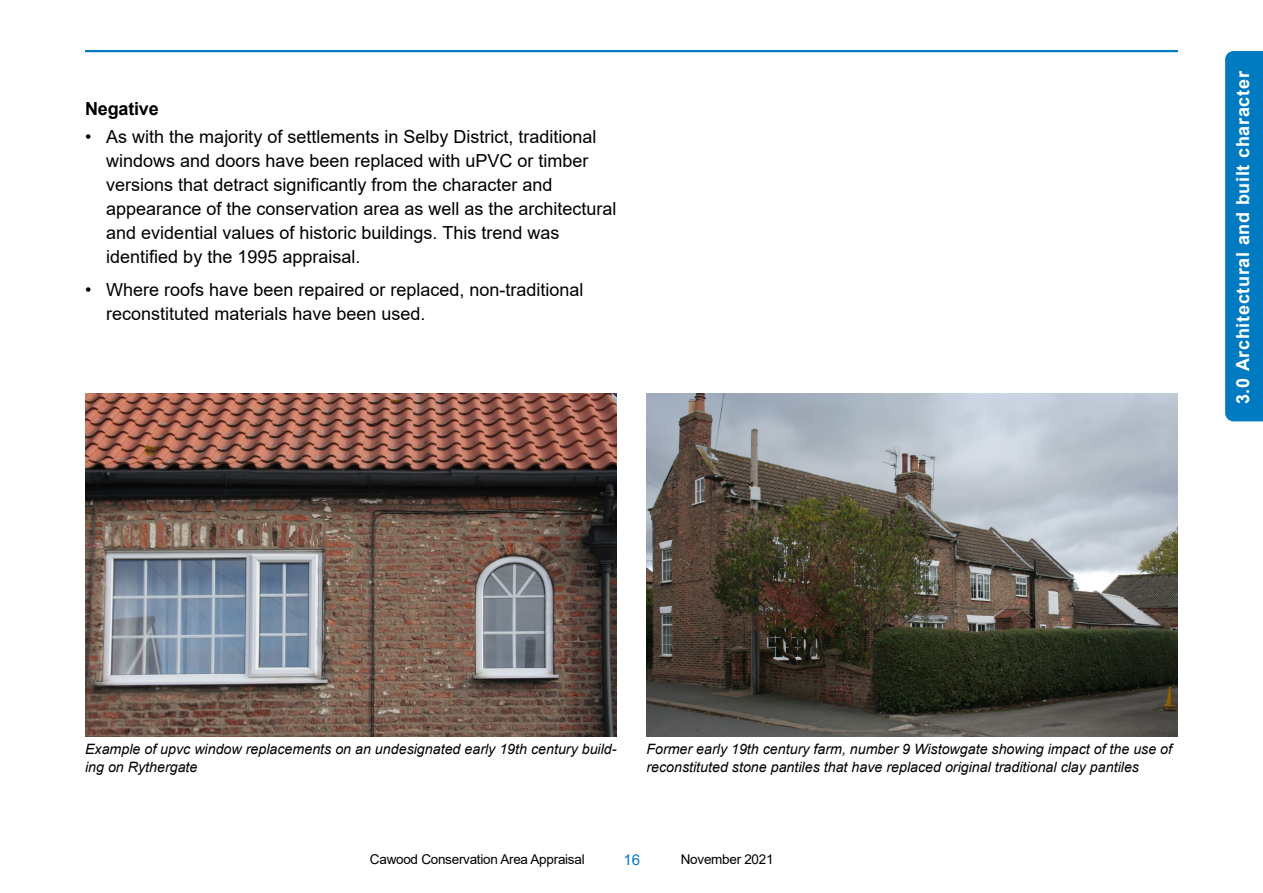
<style>
.page{position:relative;width:1263px;height:893px;background:#fff}
.page>*{position:absolute;margin:0;border:0;box-sizing:border-box;transform-origin:0 0}
.t1{font:18px/24px "Arial";color:#000}
.t2{font:700 18px "Arial";letter-spacing:.04em;color:#fff}
.t3{font:700 18px "Arial";letter-spacing:-.01em;color:#000}
.t4{font:15px "Arial";color:#007ac1}
.t5{font:italic 14.25px "Arial";color:#000}
.t6{font:13.5px "Arial";letter-spacing:-.02em;color:#000}
</style>
<div class="page">
<hr style="left:85px;top:50px;width:1093px;height:2px;background:#007ac1">
<div style="left:1225px;top:51px;width:38px;height:370px;background:#007ac1"></div>
<img style="left:85px;top:393px;width:532px;height:344px">
<img style="left:646px;top:393px;width:532px;height:344px">
<p class="t3" style="left:85px;top:96px;width:75px">Negative</p>
<p class="t1" style="left:106px;top:125px;width:512px;text-indent:-21px">• As with the majority of settlements in Selby District, traditional windows and doors have been replaced with uPVC or timber versions that detract significantly from the character and appearance of the conservation area as well as the architectural and evidential values of historic buildings. This trend was identified by the 1995 appraisal.</p>
<p class="t1" style="left:106px;top:277px;width:479px;text-indent:-21px">• Where roofs have been repaired or replaced, non-traditional reconstituted materials have been used.</p>
<p class="t2" style="left:1230px;top:404px;width:335px;rotate:-90deg">3.0 Architectural and built character</p>
<p class="t5" style="left:85px;top:740px;width:533px">Example of upvc window replacements on an undesignated early 19th century build-</p>
<p class="t5" style="left:646px;top:740px;width:527px">Former early 19th century farm, number 9 Wistowgate showing impact of the use of</p>
<p class="t5" style="left:85px;top:758px;width:114px">ing on Rythergate</p>
<p class="t5" style="left:646px;top:758px;width:494px">reconstituted stone pantiles that have replaced original traditional clay pantiles</p>
<p class="t6" style="left:370px;top:850px;width:216px">Cawood Conservation Area Appraisal</p>
<p class="t4" style="left:624px;top:849px;width:18px">16</p>
<p class="t6" style="left:681px;top:850px;width:94px">November 2021</p>
</div>
